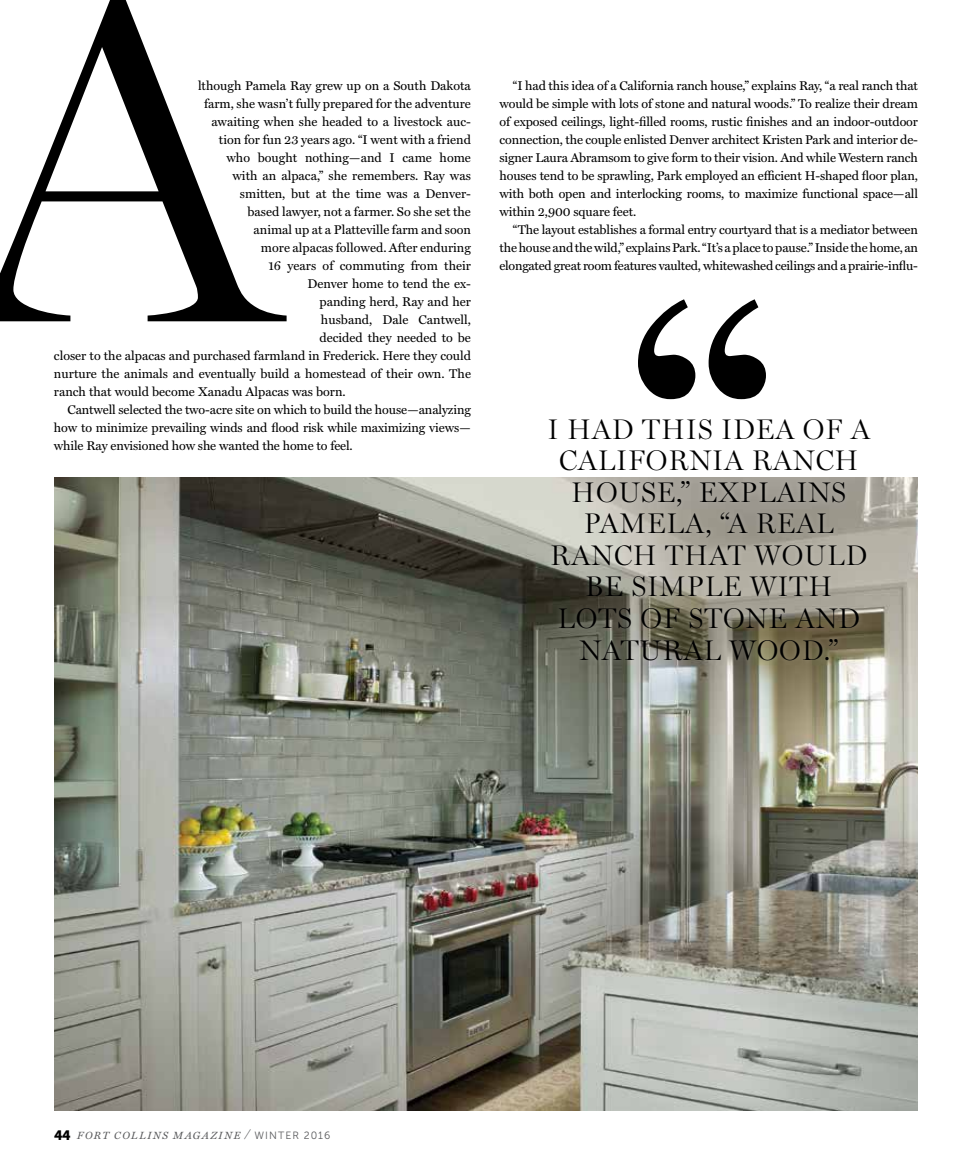
<style>
.page{position:relative;width:972px;height:1175px;background:#fff}
.page>*{position:absolute;margin:0;border:0;box-sizing:border-box;transform-origin:0 0}
.t1{font:300 28.5px/31.5px "Miller Display";letter-spacing:.03em;color:#000;text-align:center}
.t2{font:12.75px/18px "Miller Text";color:#000;text-align:justify}
.t3{font:italic 10.5px "Miller Text";letter-spacing:.145em;color:#58595b}
.s1{font-family:"Museo Sans 900";font-style:normal;font-size:13.5px;color:#000}
.s2{font-family:"Museo Sans 300";font-style:normal}
</style>
<div class="page">
<img style="left:54px;top:477px;width:864px;height:633px">
<svg style="left:0;top:0;width:287px;height:321px"></svg>
<svg style="left:638px;top:299px;width:128px;height:100px"></svg>
<div style="left:544px;top:413px;width:332px;height:253px;background:#fff;opacity:.27"></div>
<p class="t2" style="left:198px;top:77px;width:274px">lthough Pamela Ray grew up on a South Dakota</p>
<p class="t2" style="left:204px;top:95px;width:269px">farm, she wasn’t fully prepared for the adventure</p>
<p class="t2" style="left:212px;top:113px;width:261px">awaiting when she headed to a livestock auc-</p>
<p class="t2" style="left:219px;top:131px;width:253px">tion for fun 23 years ago. “I went with a friend</p>
<p class="t2" style="left:226px;top:149px;width:246px">who bought nothing—and I came home</p>
<p class="t2" style="left:233px;top:167px;width:240px">with an alpaca,” she remembers. Ray was</p>
<p class="t2" style="left:240px;top:185px;width:233px">smitten, but at the time was a Denver-</p>
<p class="t2" style="left:247px;top:203px;width:225px">based lawyer, not a farmer. So she set the</p>
<p class="t2" style="left:254px;top:221px;width:219px">animal up at a Platteville farm and soon</p>
<p class="t2" style="left:261px;top:239px;width:212px">more alpacas followed. After enduring</p>
<p class="t2" style="left:268px;top:257px;width:204px">16 years of commuting from their</p>
<p class="t2" style="left:307px;top:275px;width:165px">Denver home to tend the ex-</p>
<p class="t2" style="left:319px;top:293px;width:153px">panding herd, Ray and her</p>
<p class="t2" style="left:321px;top:311px;width:151px">husband, Dale Cantwell,</p>
<p class="t2" style="left:319px;top:329px;width:153px">decided they needed to be</p>
<p class="t2" style="left:54px;top:347px;width:419px">closer to the alpacas and purchased farmland in Frederick. Here they could</p>
<p class="t2" style="left:54px;top:365px;width:419px">nurture the animals and eventually build a homestead of their own. The</p>
<p class="t2" style="left:54px;top:383px;width:293px">ranch that would become Xanadu Alpacas was born.</p>
<p class="t2" style="left:67px;top:401px;width:405px">Cantwell selected the two-acre site on which to build the house—analyzing</p>
<p class="t2" style="left:54px;top:419px;width:418px">how to minimize prevailing winds and flood risk while maximizing views—</p>
<p class="t2" style="left:54px;top:437px;width:300px">while Ray envisioned how she wanted the home to feel.</p>
<p class="t2" style="left:499px;top:77px;width:420px;text-indent:14px">“I had this idea of a California ranch house,” explains Ray, “a real ranch that would be simple with lots of stone and natural woods.” To realize their dream of exposed ceilings, light-filled rooms, rustic finishes and an indoor-outdoor connection, the couple enlisted Denver architect Kristen Park and interior de&shy;signer Laura Abramsom to give form to their vision. And while Western ranch houses tend to be sprawling, Park employed an efficient H-shaped floor plan, with both open and interlocking rooms, to maximize functional space—all within 2,900 square feet.</p>
<p class="t2" style="left:499px;top:221px;width:420px;text-indent:14px">“The layout establishes a formal entry courtyard that is a mediator between the house and the wild,” explains Park. “It’s a place to pause.” Inside the home, an elongated great room features vaulted, whitewashed ceilings and a prairie-influ-</p>
<h1 class="t1" style="left:547px;top:414px;width:324px">I HAD THIS IDEA OF A<br>CALIFORNIA RANCH<br>HOUSE,” EXPLAINS<br>PAMELA, “A REAL<br>RANCH THAT WOULD<br>BE SIMPLE WITH<br>LOTS OF STONE AND<br>NATURAL WOOD.”</h1>
<p class="t3" style="left:54px;top:1129px;width:278px"><span class="s1">44</span> FORT COLLINS MAGAZINE / <span class="s2">WINTER 2016</span></p>
</div>
